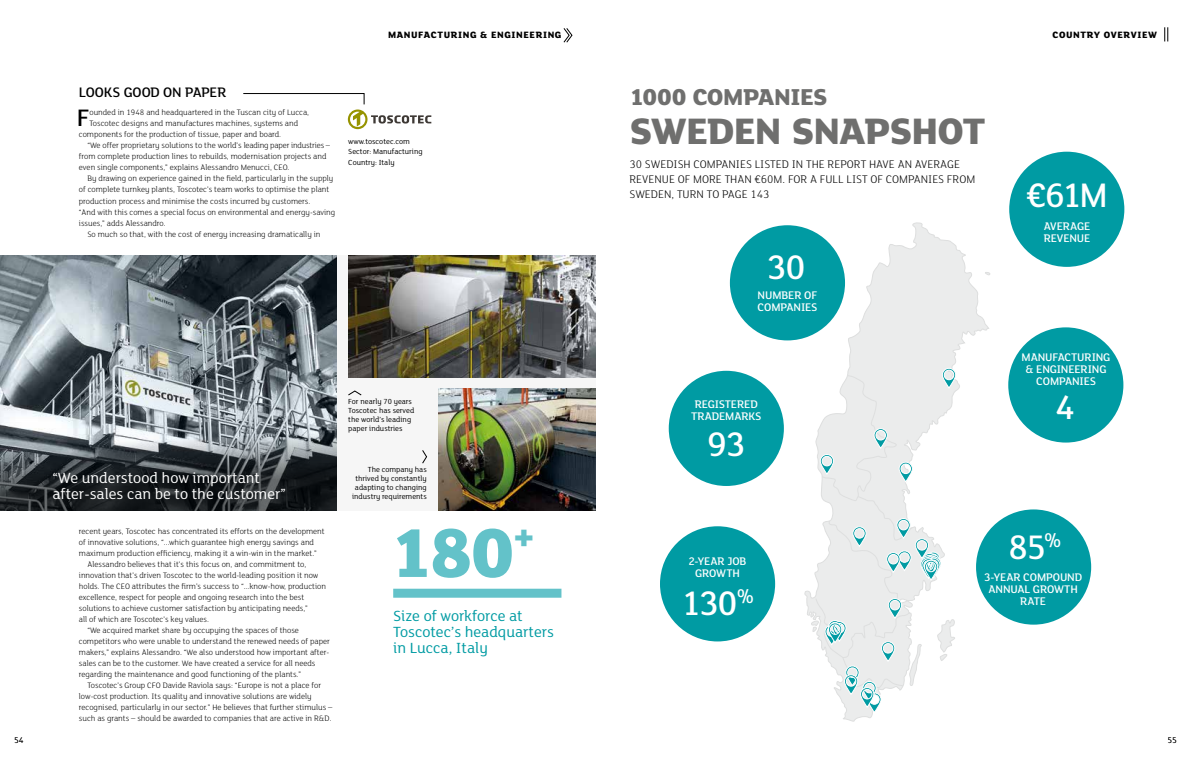
<style>
.page{position:relative;width:1191px;height:766px;background:#fff}
.page>*{position:absolute;margin:0;border:0;box-sizing:border-box;transform-origin:0 0}
.t1{font:800 75px "FS Lola";color:#63c2c9}
.t2{font:800 40px "FS Lola";letter-spacing:-.02em;color:#6f6f6e}
.t3{font:500 37px "FS Lola";letter-spacing:-.035em;color:#fff}
.t4{font:500 25.9px "FS Lola";color:#000}
.t5{font:800 25px "FS Lola";letter-spacing:-.015em;color:#6f6f6e}
.t6{font:16px/16px "FS Lola";color:#fff}
.t7{font:16px/16px "FS Lola";color:#009ba3}
.t8{font:500 15px "FS Lola";letter-spacing:-.005em;color:#000}
.t9{font:500 12px/12px "FS Lola";letter-spacing:-.01em;color:#fff;text-align:center}
.t10{font:300 12px/15px "FS Lola";color:#000}
.t11{font:800 10px "FS Lola";letter-spacing:.06em;color:#000}
.t12{font:300 9px "FS Lola";color:#000}
.t13{font:300 8.5px "FS Lola";color:#000}
.t14{font:8px/9px "FS Lola";color:#000}
</style>
<div class="page">
<svg style="left:563px;top:28px;width:9px;height:15px"></svg>
<div style="left:393px;top:588px;width:168px;height:9px;background:#63c2c9"></div>
<div style="left:0;top:255px;width:595px;height:255px;background:#f6f6f6"></div>
<img style="left:0;top:255px;width:337px;height:173px">
<img style="left:348px;top:255px;width:247px;height:122px">
<img style="left:438px;top:388px;width:157px;height:122px">
<svg style="left:348px;top:390px;width:14px;height:5px"></svg>
<svg style="left:422px;top:450px;width:5px;height:13px"></svg>
<svg style="left:243px;top:93px;width:188px;height:36px"></svg>
<svg style="left:0;top:428px;width:337px;height:82px;background:#464c50"></svg>
<svg style="left:803px;top:222px;width:186px;height:499px"></svg>
<svg style="left:984px;top:272px;width:6px;height:3px"></svg>
<div style="left:730px;top:225px;width:115px;height:115px;background:#009ba3;border-radius:50%"></div>
<div style="left:1008px;top:327px;width:115px;height:115px;background:#009ba3;border-radius:50%"></div>
<div style="left:669px;top:370px;width:115px;height:116px;background:#009ba3;border-radius:50%"></div>
<div style="left:1009px;top:152px;width:115px;height:115px;background:#009ba3;border-radius:50%"></div>
<div style="left:976px;top:509px;width:115px;height:115px;background:#009ba3;border-radius:50%"></div>
<svg style="left:1164px;top:27px;width:4px;height:14px"></svg>
<div style="left:660px;top:526px;width:115px;height:115px;background:#009ba3;border-radius:50%"></div>
<svg style="left:815px;top:368px;width:141px;height:345px"></svg>
<p class="t11" style="left:388px;top:28px;width:175px">MANUFACTURING &amp; ENGINEERING</p>
<h3 class="t8" style="left:79px;top:82px;width:149px">LOOKS GOOD ON PAPER</h3>
<h3 class="t4" style="left:77px;top:101px;width:14px">F</h3>
<p class="t13" style="left:89px;top:107px;width:221px">ounded in 1948 and headquartered in the Tuscan city of Lucca,</p>
<p class="t13" style="left:89px;top:118px;width:210px">Toscotec designs and manufactures machines, systems and</p>
<p class="t13" style="left:79px;top:129px;width:204px">components for the production of tissue, paper and board.</p>
<p class="t13" style="left:87px;top:140px;width:244px">“We offer proprietary solutions to the world’s leading paper industries –</p>
<p class="t13" style="left:79px;top:151px;width:249px">from complete production lines to rebuilds, modernisation projects and</p>
<p class="t13" style="left:79px;top:162px;width:212px">even single components,” explains Alessandro Menucci, CEO.</p>
<p class="t13" style="left:87px;top:173px;width:247px">By drawing on experience gained in the field, particularly in the supply</p>
<p class="t13" style="left:79px;top:184px;width:252px">of complete turnkey plants, Toscotec’s team works to optimise the plant</p>
<p class="t13" style="left:79px;top:195px;width:233px">production process and minimise the costs incurred by customers.</p>
<p class="t13" style="left:79px;top:206px;width:258px">“And with this comes a special focus on environmental and energy-saving</p>
<p class="t13" style="left:79px;top:217px;width:88px">issues,” adds Alessandro.</p>
<p class="t13" style="left:87px;top:228px;width:234px">So much so that, with the cost of energy increasing dramatically in</p>
<p class="t14" style="left:348px;top:136px;width:76px;line-height:10.4px">www.toscotec.com<br>Sector: Manufacturing<br>Country: Italy</p>
<p class="t12" style="left:14px;top:734px;width:11px">54</p>
<h3 class="t6" style="left:52px;top:469px;width:235px">“We understood how important after-sales can be to the customer”</h3>
<p class="t13" style="left:79px;top:525px;width:247px">recent years, Toscotec has concentrated its efforts on the development</p>
<p class="t13" style="left:79px;top:536px;width:237px">of innovative solutions, “...which guarantee high energy savings and</p>
<p class="t13" style="left:79px;top:547px;width:239px">maximum production efficiency, making it a win-win in the market.”</p>
<p class="t13" style="left:87px;top:558px;width:220px">Alessandro believes that it’s this focus on, and commitment to,</p>
<p class="t13" style="left:79px;top:569px;width:241px">innovation that’s driven Toscotec to the world-leading position it now</p>
<p class="t13" style="left:79px;top:580px;width:248px">holds. The CEO attributes the firm’s success to “...know-how, production</p>
<p class="t13" style="left:79px;top:591px;width:227px">excellence, respect for people and ongoing research into the best</p>
<p class="t13" style="left:79px;top:602px;width:231px">solutions to achieve customer satisfaction by anticipating needs,”</p>
<p class="t13" style="left:79px;top:613px;width:132px">all of which are Toscotec’s key values.</p>
<p class="t13" style="left:87px;top:624px;width:213px">“We acquired market share by occupying the spaces of those</p>
<p class="t13" style="left:79px;top:635px;width:252px">competitors who were unable to understand the renewed needs of paper</p>
<p class="t13" style="left:79px;top:646px;width:252px">makers,” explains Alessandro. “We also understood how important after-</p>
<p class="t13" style="left:79px;top:657px;width:238px">sales can be to the customer. We have created a service for all needs</p>
<p class="t13" style="left:79px;top:668px;width:224px">regarding the maintenance and good functioning of the plants.”</p>
<p class="t13" style="left:87px;top:679px;width:235px">Toscotec’s Group CFO Davide Raviola says: “Europe is not a place for</p>
<p class="t13" style="left:79px;top:690px;width:234px">low-cost production. Its quality and innovative solutions are widely</p>
<p class="t13" style="left:79px;top:701px;width:255px">recognised, particularly in our sector.” He believes that further stimulus –</p>
<p class="t13" style="left:79px;top:712px;width:254px">such as grants – should be awarded to companies that are active in R&amp;D.</p>
<p class="t14" style="left:348px;top:396px;width:68px">For nearly 70 years<br>Toscotec has served the world’s leading paper industries</p>
<p class="t14" style="left:352px;top:464px;width:76px;text-align:right">The company has thrived by constantly adapting to changing industry requirements</p>
<h1 class="t1" style="left:389px;top:500px;width:148px">180<sup>+</sup></h1>
<h3 class="t7" style="left:393px;top:606px;width:162px">Size of workforce at<br>Toscotec’s headquarters in Lucca, Italy</h3>
<h3 class="t5" style="left:629px;top:79px;width:199px">1000 COMPANIES</h3>
<h2 class="t2" style="left:629px;top:103px;width:357px">SWEDEN SNAPSHOT</h2>
<h3 class="t10" style="left:629px;top:156px;width:347px">30 SWEDISH COMPANIES LISTED IN THE REPORT HAVE AN AVERAGE<br>REVENUE OF MORE THAN €60M. FOR A FULL LIST OF COMPANIES FROM<br>SWEDEN, TURN TO PAGE 143</h3>
<h3 class="t3" style="left:767px;top:243px;width:40px">30</h3>
<h3 class="t9" style="left:757px;top:288px;width:61px;text-align:left">NUMBER OF<br>COMPANIES</h3>
<h3 class="t9" style="left:691px;top:397px;width:72px">REGISTERED<br>TRADEMARKS</h3>
<h3 class="t3" style="left:707px;top:420px;width:39px">93</h3>
<p class="t11" style="left:1052px;top:28px;width:106px">COUNTRY OVERVIEW</p>
<h3 class="t3" style="left:1026px;top:171px;width:83px">€61M</h3>
<h3 class="t9" style="left:1043px;top:219px;width:48px;text-align:left">AVERAGE<br>REVENUE</h3>
<h3 class="t9" style="left:1021px;top:350px;width:90px">MANUFACTURING &amp; ENGINEERING<br>COMPANIES</h3>
<h3 class="t3" style="left:1055px;top:383px;width:21px">4</h3>
<h3 class="t9" style="left:688px;top:554px;width:59px">2-YEAR JOB<br>GROWTH</h3>
<h3 class="t3" style="left:681px;top:579px;width:74px">130<sup>%</sup></h3>
<h3 class="t3" style="left:1008px;top:523px;width:55px">85<sup>%</sup></h3>
<h3 class="t9" style="left:984px;top:570px;width:100px">3-YEAR COMPOUND<br>ANNUAL GROWTH<br>RATE</h3>
<p class="t12" style="left:1167px;top:734px;width:11px">55</p>
</div>
